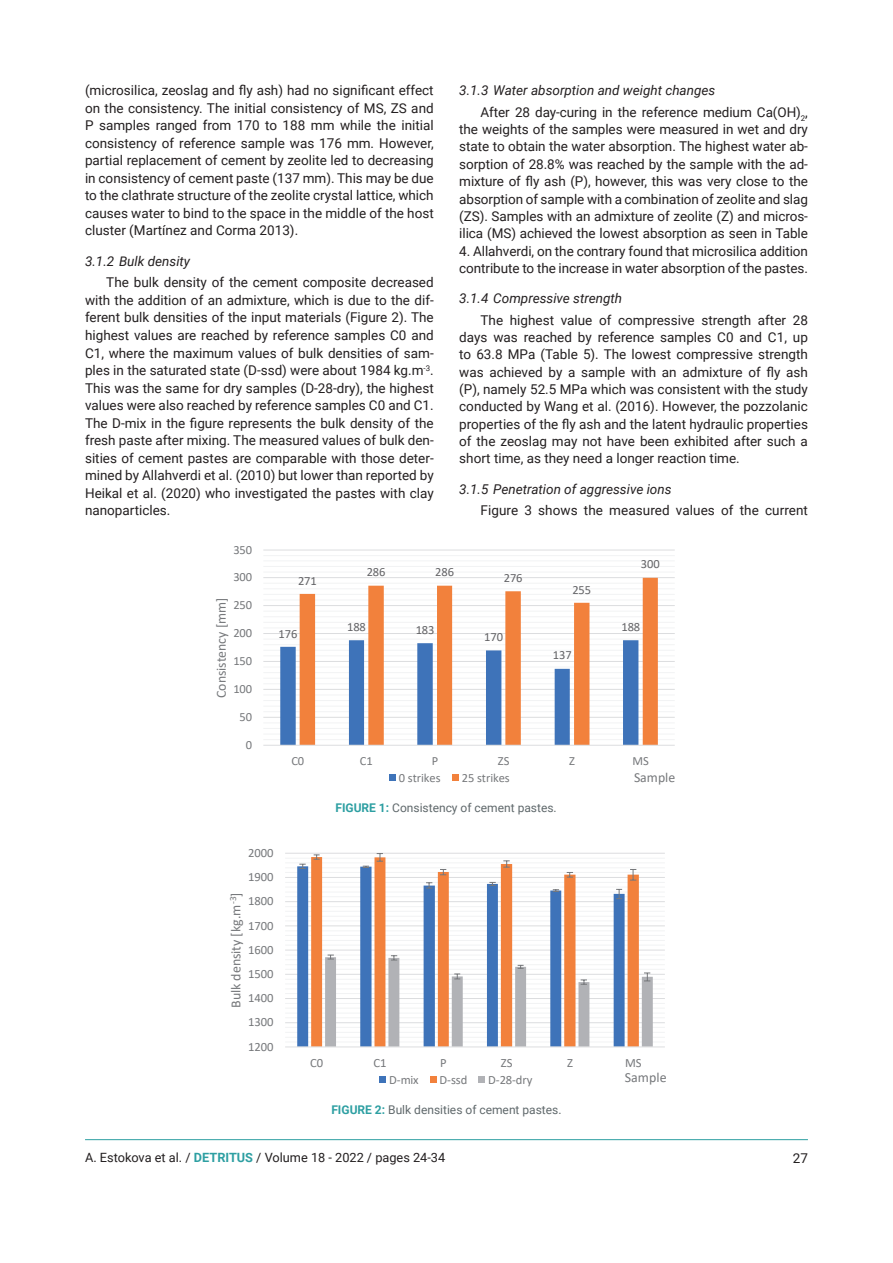
<style>
.page{position:relative;width:893px;height:1263px;background:#fff}
.page>*{position:absolute;margin:0;border:0;box-sizing:border-box;transform-origin:0 0}
.t1{font:13.95px "Calibri";color:#76787b}
.t2{font:13.8px "Calibri";color:#76787b}
.t3{font:13.5px/17.5px "Roboto";letter-spacing:-.005em;color:#231f20;text-align:justify}
.t4{font:italic 13.5px "Roboto";color:#231f20}
.t5{font:12.75px "Roboto";color:#231f20}
.t6{font:12.6px "Calibri";letter-spacing:-.005em;color:#76787b}
.t7{font:12.45px "Calibri";letter-spacing:-.005em;color:#76787b}
.t8{font:12.45px "Calibri";letter-spacing:-.005em;color:#636366}
.t9{font:12px "Roboto";color:#5f686b}
.s1{font-style:italic}
.s2{font-weight:700;color:#2d9fa2}
</style>
<div class="page">
<hr style="left:85px;top:1139px;width:723px;height:1px;background:#2d9fa2">
<svg style="left:285px;top:853px;width:380px;height:230px"></svg>
<svg style="left:263px;top:549px;width:412px;height:197px"></svg>
<svg style="left:389px;top:774px;width:70px;height:7px"></svg>
<p class="t3" style="left:85px;top:81px;width:350px">(microsilica, zeoslag and fly ash) had no significant effect on the consistency. The initial consistency of MS, ZS and P samples ranged from 170 to 188 mm while the initial consistency of reference sample was 176 mm. However, partial replacement of cement by zeolite led to decreasing in consistency of cement paste (137 mm). This may be due to the clathrate structure of the zeolite crystal lattice, which causes water to bind to the space in the middle of the host cluster (Martínez and Corma 2013).</p>
<p class="t4" style="left:85px;top:251px;width:107px">3.1.2 Bulk density</p>
<p class="t3" style="left:85px;top:273px;width:350px;text-indent:21px">The bulk density of the cement composite decreased with the addition of an admixture, which is due to the dif&shy;ferent bulk densities of the input materials (Figure 2). The highest values are reached by reference samples C0 and C1, where the maximum values of bulk densities of sam&shy;ples in the saturated state (D-ssd) were about 1984 kg.m<sup>-3</sup>.<br>This was the same for dry samples (D-28-dry), the highest values were also reached by reference samples C0 and C1.<br>The D-mix in the figure represents the bulk density of the fresh paste after mixing. The measured values of bulk den&shy;sities of cement pastes are comparable with those deter&shy;mined by Allahverdi et al. (2010) but lower than reported by Heikal et al. (2020) who investigated the pastes with clay nanoparticles.</p>
<p class="t7" style="left:233px;top:541px;width:20px">350</p>
<p class="t3" style="left:480px;top:79px;width:329px;line-height:21.6px;text-indent:-21px"><span class="s1">3.1.3 Water absorption and weight changes<br></span>After 28 day-curing in the reference medium Ca(OH)<sub>2</sub>,</p>
<p class="t3" style="left:459px;top:120px;width:350px">the weights of the samples were measured in wet and dry state to obtain the water absorption. The highest water ab&shy;sorption of 28.8% was reached by the sample with the ad&shy;mixture of fly ash (P), however, this was very close to the absorption of sample with a combination of zeolite and slag (ZS). Samples with an admixture of zeolite (Z) and micros&shy;ilica (MS) achieved the lowest absorption as seen in Table</p>
<p class="t3" style="left:459px;top:242px;width:350px">4. Allahverdi, on the contrary found that microsilica addition contribute to the increase in water absorption of the pastes.</p>
<p class="t4" style="left:459px;top:289px;width:164px">3.1.4 Compressive strength</p>
<p class="t3" style="left:459px;top:311px;width:350px;text-indent:21px">The highest value of compressive strength after 28 days was reached by reference samples C0 and C1, up to 63.8 MPa (Table 5). The lowest compressive strength was achieved by a sample with an admixture of fly ash (P), namely 52.5 MPa which was consistent with the study conducted by Wang et al. (2016). However, the pozzolanic properties of the fly ash and the latent hydraulic properties of the zeoslag may not have been exhibited after such a short time, as they need a longer reaction time.</p>
<p class="t4" style="left:459px;top:479px;width:214px">3.1.5 Penetration of aggressive ions</p>
<p class="t3" style="left:480px;top:501px;width:329px">Figure 3 shows the measured values of the current</p>
<p class="t2" style="left:216px;top:658px;width:102px;rotate:-90deg">Consistency [mm]</p>
<p class="t7" style="left:233px;top:569px;width:20px">300</p>
<p class="t2" style="left:212px;top:698px;width:102px;rotate:-90deg">Consistency [mm]</p>
<p class="t7" style="left:233px;top:597px;width:20px">250</p>
<p class="t7" style="left:233px;top:624px;width:20px">200</p>
<p class="t7" style="left:233px;top:652px;width:20px">150</p>
<p class="t7" style="left:233px;top:680px;width:20px">100</p>
<p class="t7" style="left:240px;top:708px;width:14px">50</p>
<p class="t7" style="left:246px;top:736px;width:8px">0</p>
<p class="t8" style="left:298px;top:572px;width:20px">271</p>
<p class="t8" style="left:279px;top:625px;width:20px">176</p>
<p class="t8" style="left:367px;top:563px;width:20px">286</p>
<p class="t8" style="left:435px;top:563px;width:20px">286</p>
<p class="t8" style="left:484px;top:569px;width:40px">271276</p>
<p class="t8" style="left:641px;top:556px;width:20px">300</p>
<p class="t8" style="left:572px;top:581px;width:20px">255</p>
<p class="t8" style="left:347px;top:618px;width:20px">188</p>
<p class="t8" style="left:416px;top:621px;width:20px">183</p>
<p class="t7" style="left:419px;top:621px;width:20px">200</p>
<p class="t8" style="left:484px;top:628px;width:20px">170</p>
<p class="t8" style="left:601px;top:618px;width:41px">183 188</p>
<p class="t8" style="left:553px;top:647px;width:20px">137</p>
<p class="t7" style="left:291px;top:752px;width:14px">C0</p>
<p class="t7" style="left:360px;top:752px;width:14px">C1</p>
<p class="t7" style="left:432px;top:752px;width:8px">P</p>
<p class="t7" style="left:498px;top:752px;width:13px">ZS</p>
<p class="t7" style="left:569px;top:752px;width:7px">Z</p>
<p class="t7" style="left:633px;top:752px;width:18px">MS</p>
<p class="t7" style="left:399px;top:769px;width:43px">0 strikes</p>
<p class="t7" style="left:462px;top:769px;width:49px">25 strikes</p>
<p class="t2" style="left:448px;top:771px;width:43px">Sample</p>
<p class="t9" style="left:335px;top:799px;width:223px"><span class="s2">FIGURE 1:</span> Consistency of cement pastes.</p>
<p class="t2" style="left:634px;top:768px;width:43px">Sample</p>
<p class="t6" style="left:248px;top:844px;width:27px">2000</p>
<p class="t6" style="left:248px;top:868px;width:27px">1900</p>
<p class="t1" style="left:226px;top:1008px;width:117px;rotate:-90deg">Bulk density [kg.m<sup>-3</sup>]</p>
<p class="t6" style="left:248px;top:892px;width:27px">1800</p>
<p class="t6" style="left:248px;top:917px;width:27px">1700</p>
<p class="t6" style="left:248px;top:941px;width:27px">1600</p>
<p class="t6" style="left:248px;top:965px;width:27px">1500</p>
<p class="t6" style="left:248px;top:989px;width:27px">1400</p>
<p class="t6" style="left:248px;top:1013px;width:27px">1300</p>
<p class="t6" style="left:248px;top:1038px;width:27px">1200</p>
<p class="t6" style="left:310px;top:1054px;width:15px">C0</p>
<p class="t6" style="left:374px;top:1054px;width:15px">C1</p>
<p class="t6" style="left:440px;top:1054px;width:8px">P</p>
<p class="t6" style="left:501px;top:1054px;width:13px">ZS</p>
<p class="t6" style="left:567px;top:1054px;width:7px">Z</p>
<p class="t6" style="left:625px;top:1054px;width:18px">MS</p>
<p class="t6" style="left:389px;top:1071px;width:31px">D-mix</p>
<p class="t6" style="left:440px;top:1071px;width:29px">D-ssd</p>
<p class="t6" style="left:488px;top:1071px;width:46px">D-28-dry</p>
<p class="t1" style="left:625px;top:1068px;width:43px">Sample</p>
<p class="t9" style="left:331px;top:1101px;width:232px"><span class="s2">FIGURE 2:</span> Bulk densities of cement pastes.</p>
<p class="t5" style="left:85px;top:1148px;width:362px">A. Estokova et al. / <span class="s2">DETRITUS</span> / Volume 18 - 2022 / pages 24-34</p>
<p class="t3" style="left:793px;top:1148px;width:17px">27</p>
</div>
